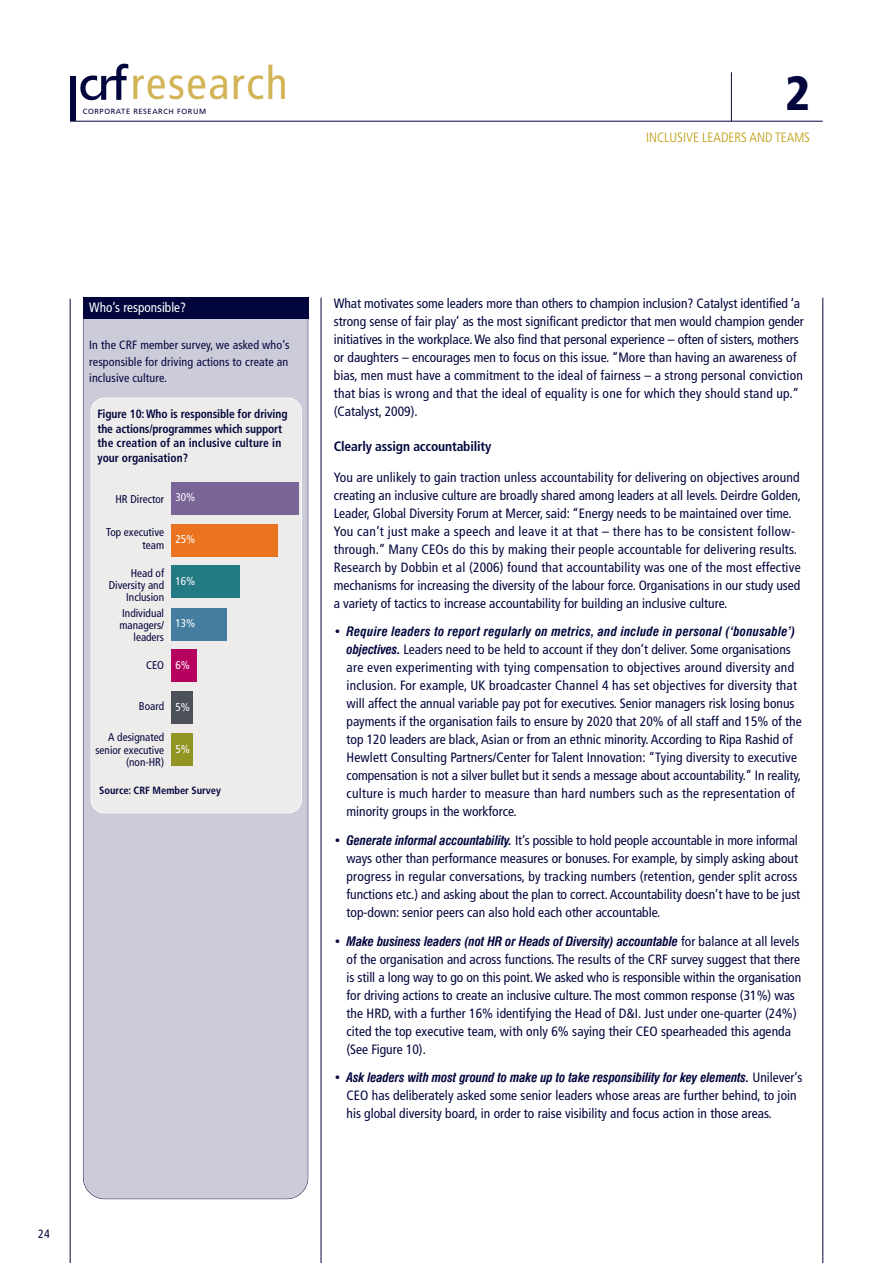
<style>
.page{position:relative;width:893px;height:1263px;background:#fff}
.page>*{position:absolute;margin:0;border:0;box-sizing:border-box;transform-origin:0 0}
.t1{font:900 condensed 48px "Frutiger";color:#02063d}
.t2{font:condensed 45.75px "Frutiger";letter-spacing:.035em;color:#d2b356}
.t3{font:condensed 13.5px/18px "Frutiger";color:#02063d}
.t4{font:700 condensed 13.5px "Frutiger";letter-spacing:-.01em;color:#02063d}
.t5{font:300 condensed 13.5px "Frutiger";color:#bc9905}
.t6{font:condensed 13.5px "Frutiger";color:#fff}
.t7{font:italic 700 condensed 12.75px "Swiss 721 BT";letter-spacing:-.01em;color:#02063d}
.t8{font:italic 700 condensed 12.75px "Swiss 721 BT";letter-spacing:.015em;color:#02063d}
.t9{font:700 condensed 12px/14.4px "Frutiger";letter-spacing:-.01em;color:#02063d;scale:.96 1}
.t10{font:condensed 12px/16.5px "Frutiger";letter-spacing:.01em;color:#02063d;text-align:justify}
.t11{font:condensed 11.25px/12.3px "Frutiger";color:#02063d;text-align:right}
.t12{font:condensed 11.25px "Frutiger";color:#fff}
.t13{font:700 condensed 10.5px "Frutiger";letter-spacing:-.005em;color:#02063d}
.t14{font:7.5px "Frutiger";letter-spacing:.075em;color:#02063d}
.s1{font-family:"Swiss 721 BT";font-weight:700;font-style:italic;font-size:12.75px}
.s2{font-family:"Frutiger";font-weight:400;font-style:normal;font-size:13.5px}
</style>
<div class="page">
<hr style="left:731px;top:72px;width:1px;height:49px;background:#02063d">
<hr style="left:70px;top:121px;width:753px;height:1px;background:#02063d">
<hr style="left:823px;top:298px;width:1px;height:965px;background:#02063d">
<hr style="left:70px;top:299px;width:1px;height:964px;background:#02063d">
<hr style="left:321px;top:298px;width:1px;height:965px;background:#02063d">
<div style="left:70px;top:77px;width:6px;height:44px;background:#02063d"></div>
<svg style="left:80px;top:64px;width:48px;height:36px"></svg>
<div style="left:83px;top:298px;width:225px;height:901px;background:#cbcbda;border-radius:21px"></div>
<div style="left:83px;top:298px;width:225px;height:21px;background:#02063d"></div>
<div style="left:91px;top:398px;width:211px;height:415px;background:#eeecea"></div>
<div style="left:171px;top:482px;width:128px;height:32px;background:#796497"></div>
<div style="left:171px;top:524px;width:106px;height:32px;background:#e9731e"></div>
<div style="left:171px;top:565px;width:68px;height:33px;background:#247a82"></div>
<div style="left:171px;top:608px;width:55px;height:32px;background:#447d9f"></div>
<div style="left:171px;top:650px;width:26px;height:32px;background:#b5025e"></div>
<div style="left:171px;top:691px;width:21px;height:33px;background:#4c5159"></div>
<div style="left:171px;top:733px;width:21px;height:33px;background:#939523"></div>
<h2 class="t2" style="left:131px;top:65px;width:158px">research</h2>
<p class="t14" style="left:83px;top:108px;width:125px">CORPORATE RESEARCH FORUM</p>
<h1 class="t1" style="left:785px;top:74px;width:26px">2</h1>
<p class="t5" style="left:646px;top:132px;width:165px">INCLUSIVE LEADERS AND TEAMS</p>
<p class="t6" style="left:89px;top:302px;width:98px">Who’s responsible?</p>
<p class="t10" style="left:89px;top:338px;width:202px">In the CRF member survey, we asked who’s responsible for driving actions to create an inclusive culture.</p>
<p class="t9" style="left:97px;top:408px;width:200px">Figure 10: Who is responsible for driving the actions/programmes which support the creation of an inclusive culture in your organisation?</p>
<p class="t11" style="left:115px;top:493px;width:50px">HR Director</p>
<p class="t11" style="left:106px;top:527px;width:59px">Top executive team</p>
<p class="t11" style="left:109px;top:568px;width:57px">Head of<br>Diversity and<br>Inclusion</p>
<p class="t11" style="left:119px;top:608px;width:46px">Individual managers/ leaders</p>
<p class="t11" style="left:146px;top:660px;width:20px">CEO</p>
<p class="t11" style="left:139px;top:701px;width:27px">Board</p>
<p class="t11" style="left:95px;top:732px;width:70px">A designated senior executive (non-HR)</p>
<p class="t12" style="left:175px;top:493px;width:21px">30%</p>
<p class="t12" style="left:175px;top:535px;width:21px">25%</p>
<p class="t12" style="left:175px;top:576px;width:21px">16%</p>
<p class="t12" style="left:175px;top:619px;width:21px">13%</p>
<p class="t12" style="left:175px;top:660px;width:16px">6%</p>
<p class="t12" style="left:175px;top:702px;width:16px">5%</p>
<p class="t12" style="left:175px;top:744px;width:16px">5%</p>
<p class="t13" style="left:99px;top:786px;width:123px">Source: CRF Member Survey</p>
<p class="t10" style="left:38px;top:1226px;width:13px">24</p>
<p class="t3" style="left:334px;top:295px;width:472px">What motivates some leaders more than others to champion inclusion? Catalyst identified ‘a strong sense of fair play’ as the most significant predictor that men would champion gender initiatives in the workplace.We also find that personal experience – often of sisters, mothers or daughters – encourages men to focus on this issue. “More than having an awareness of bias, men must have a commitment to the ideal of fairness – a strong personal conviction that bias is wrong and that the ideal of equality is one for which they should stand up.” (Catalyst, 2009).</p>
<p class="t4" style="left:334px;top:441px;width:159px">Clearly assign accountability</p>
<p class="t3" style="left:334px;top:469px;width:469px">You are unlikely to gain traction unless accountability for delivering on objectives around creating an inclusive culture are broadly shared among leaders at all levels. Deirdre Golden, Leader, Global Diversity Forum at Mercer, said: “Energy needs to be maintained over time.<br>You can’t just make a speech and leave it at that – there has to be consistent follow&shy;through.” Many CEOs do this by making their people accountable for delivering results.<br>Research by Dobbin et al (2006) found that accountability was one of the most effective mechanisms for increasing the diversity of the labour force. Organisations in our study used a variety of tactics to increase accountability for building an inclusive culture.</p>
<p class="t8" style="left:334px;top:627px;width:463px">• Require leaders to report regularly on metrics, and include in personal (‘bonusable’)</p>
<p class="t3" style="left:347px;top:642px;width:457px"><span class="s1">objectives.</span> Leaders need to be held to account if they don’t deliver. Some organisations are even experimenting with tying compensation to objectives around diversity and inclusion. For example, UK broadcaster Channel 4 has set objectives for diversity that will affect the annual variable pay pot for executives. Senior managers risk losing bonus payments if the organisation fails to ensure by 2020 that 20% of all staff and 15% of the top 120 leaders are black, Asian or from an ethnic minority. According to Ripa Rashid of Hewlett Consulting Partners/Center for Talent Innovation: “Tying diversity to executive compensation is not a silver bullet but it sends a message about accountability.” In reality, culture is much harder to measure than hard numbers such as the representation of minority groups in the workforce.</p>
<p class="t3" style="left:347px;top:832px;width:455px;text-indent:-13px"><span class="s1">• Generate informal accountability.</span> It’s possible to hold people accountable in more informal ways other than performance measures or bonuses. For example, by simply asking about progress in regular conversations, by tracking numbers (retention, gender split across functions etc.) and asking about the plan to correct.Accountability doesn’t have to be just top-down: senior peers can also hold each other accountable.</p>
<p class="t7" style="left:334px;top:936px;width:467px">• Make business leaders (not HR or Heads of Diversity) accountable <span class="s2">for balance at all levels</span></p>
<p class="t3" style="left:347px;top:951px;width:456px">of the organisation and across functions. The results of the CRF survey suggest that there is still a long way to go on this point.We asked who is responsible within the organisation for driving actions to create an inclusive culture. The most common response (31%) was the HRD, with a further 16% identifying the Head of D&amp;I. Just under one-quarter (24%) cited the top executive team, with only 6% saying their CEO spearheaded this agenda (See Figure 10).</p>
<p class="t7" style="left:334px;top:1072px;width:470px">• Ask leaders with most ground to make up to take responsibility for key elements. <span class="s2">Unilever’s</span></p>
<p class="t3" style="left:347px;top:1087px;width:452px">CEO has deliberately asked some senior leaders whose areas are further behind, to join his global diversity board, in order to raise visibility and focus action in those areas.</p>
</div>
